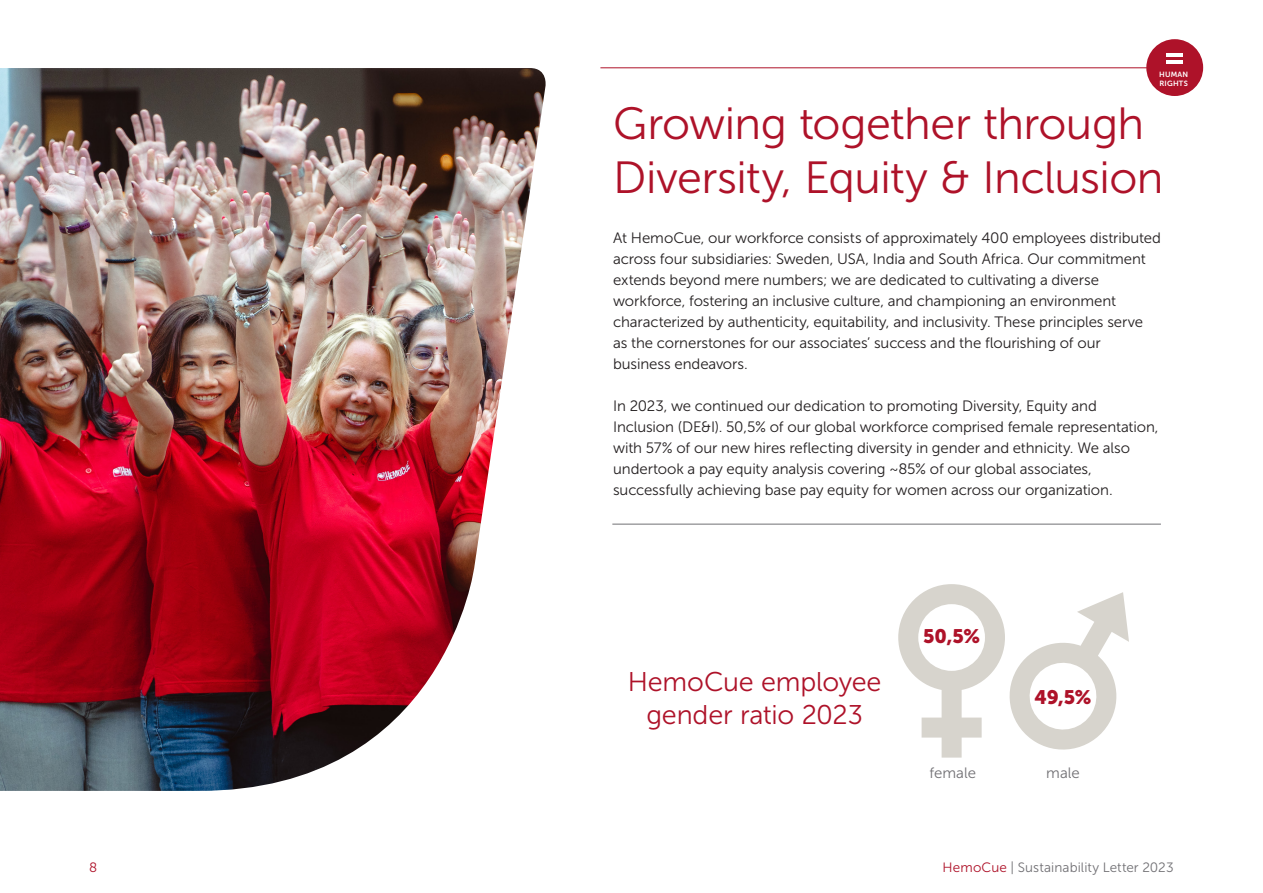
<style>
.page{position:relative;width:1263px;height:893px;background:#fff}
.page>*{position:absolute;margin:0;border:0;box-sizing:border-box;transform-origin:0 0}
.Rubrik{font:45px/54px "Museo Sans 300";letter-spacing:-.015em;color:#ae1229}
.HEM_subhead_red_MuseoSans_300_11_13_pt{font:27px/32.4px "Museo Sans 300";letter-spacing:-.005em;color:#ae1229;text-align:center}
.HEM_subhead_red_MuseoSans_300_11_13_pt-2{font:19.5px "Museo Sans 900";color:#ae1229}
.HEM_bodytext_black_MuseoSans_300_10_14_p{font:15px/21px "Museo Sans 300";letter-spacing:-.01em;color:#231f20}
.t1{font:15px "Museo Sans 300";letter-spacing:.005em;color:#717074}
.t2{font:13.5px "Museo Sans 300";letter-spacing:.01em;color:#717074}
.t3{font:13.5px "Museo Sans 300";color:#ae1229}
.HEM_bodytext_black_MuseoSans_300_10_14_p-2{font:7.5px/9px "Museo Sans 700";letter-spacing:.02em;color:#fff}
.s1{color:#ae1229}
</style>
<div class="page">
<hr style="left:445px;top:68px;width:729px;height:1px;background:#ae1229">
<div style="left:1146px;top:39px;width:57px;height:57px;background:#ae1229;border-radius:50%"></div>
<hr style="left:1166px;top:54px;width:17px;height:3px;background:#fff">
<hr style="left:1166px;top:61px;width:17px;height:3px;background:#fff">
<img style="left:0;top:68px;width:547px;height:723px">
<hr style="left:612px;top:524px;width:549px;height:1px;background:#717074">
<svg style="left:898px;top:584px;width:231px;height:174px"></svg>
<p class="HEM_bodytext_black_MuseoSans_300_10_14_p-2" style="left:1159px;top:70px;width:30px">HUMAN<br>RIGHTS</p>
<p class="Rubrik" style="left:613px;top:97px;width:552px">Growing together through<br>Diversity, Equity &amp; Inclusion</p>
<p class="HEM_bodytext_black_MuseoSans_300_10_14_p" style="left:613px;top:228px;width:549px">At HemoCue, our workforce consists of approximately 400 employees distributed across four subsidiaries: Sweden, USA, India and South Africa. Our commitment extends beyond mere numbers; we are dedicated to cultivating a diverse workforce, fostering an inclusive culture, and championing an environment characterized by authenticity, equitability, and inclusivity. These principles serve as the cornerstones for our associates’ success and the flourishing of our business endeavors.</p>
<p class="HEM_bodytext_black_MuseoSans_300_10_14_p" style="left:613px;top:396px;width:547px">In 2023, we continued our dedication to promoting Diversity, Equity and Inclusion (DE&amp;I). 50,5% of our global workforce comprised female representation, with 57% of our new hires reflecting diversity in gender and ethnicity. We also undertook a pay equity analysis covering ~85% of our global associates, successfully achieving base pay equity for women across our organization.</p>
<p class="HEM_subhead_red_MuseoSans_300_11_13_pt" style="left:628px;top:666px;width:255px">HemoCue employee gender ratio 2023</p>
<p class="HEM_subhead_red_MuseoSans_300_11_13_pt-2" style="left:923px;top:625px;width:58px">50,5%</p>
<p class="HEM_subhead_red_MuseoSans_300_11_13_pt-2" style="left:1034px;top:686px;width:59px">49,5%</p>
<p class="t1" style="left:929px;top:765px;width:48px">female</p>
<p class="t1" style="left:1046px;top:765px;width:35px">male</p>
<p class="t3" style="left:89px;top:860px;width:10px">8</p>
<p class="t2" style="left:942px;top:860px;width:233px"><span class="s1">HemoCue</span> | Sustainability Letter 2023</p>
</div>
